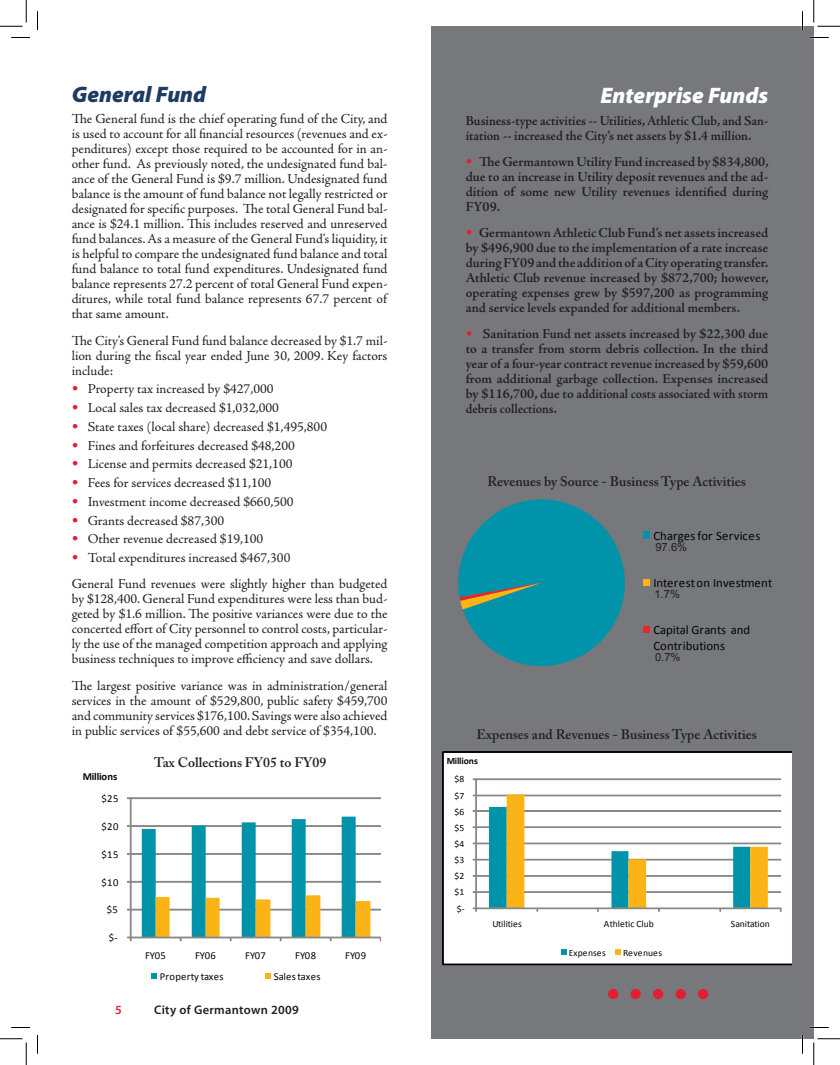
<style>
.page{position:relative;width:840px;height:1065px;background:#fff}
.page>*{position:absolute;margin:0;border:0;box-sizing:border-box;transform-origin:0 0}
.t1{font:italic 900 22.5px "Myriad Pro";color:#fff}
.t2{font:italic 900 22.5px "Myriad Pro";color:#1d3b63}
.t3{font:13.75px/15px "Adobe Jenson Pro";color:#231f20;text-align:justify}
.t4{font:600 13.75px/15px "Adobe Jenson Pro";letter-spacing:-.005em;color:#231f20;text-align:justify}
.t5{font:600 13.75px/15px "Adobe Jenson Pro";letter-spacing:-.005em;color:#231f20;scale:.96 1}
.t6{font:600 13.75px "Adobe Caslon Pro";color:#231f20}
.t7{font:12.75px/15.8px "Calibri";letter-spacing:.01em;color:#040503}
.t8{font:600 12.5px "Myriad Pro";letter-spacing:.025em;color:#231f20}
.t9{font:600 12.5px "Myriad Pro";color:#e31d32}
.t10{font:11.25px "Arial";color:#231f20}
.t11{font:10.62px "Calibri";letter-spacing:.01em;color:#040503}
.t12{font:700 10.62px "Calibri";letter-spacing:-.015em;color:#040503}
.t13{font:10.38px "Calibri";letter-spacing:.01em;color:#040503}
.t14{font:9.62px "Calibri";color:#040503}
.t15{font:700 9.62px "Calibri";letter-spacing:-.015em;color:#040503}
.s1{font-family:"Arial";font-weight:900;color:#e31d32}
</style>
<div class="page">
<div style="left:431px;top:26px;width:383px;height:1013px;background:#76787b"></div>
<svg style="left:458px;top:499px;width:167px;height:167px"></svg>
<div style="left:643px;top:531px;width:7px;height:8px;background:#0093aa"></div>
<div style="left:643px;top:579px;width:7px;height:7px;background:#fbb416"></div>
<div style="left:643px;top:626px;width:7px;height:7px;background:#e42729"></div>
<div style="left:608px;top:989px;width:10px;height:10px;background:#e31d32;border-radius:50%"></div>
<div style="left:631px;top:989px;width:10px;height:10px;background:#e31d32;border-radius:50%"></div>
<div style="left:653px;top:989px;width:10px;height:10px;background:#e31d32;border-radius:50%"></div>
<div style="left:676px;top:989px;width:10px;height:10px;background:#e31d32;border-radius:50%"></div>
<div style="left:698px;top:989px;width:10px;height:10px;background:#e31d32;border-radius:50%"></div>
<svg style="left:443px;top:752px;width:349px;height:213px;background:#e7eae3"></svg>
<div style="left:130px;top:909px;width:251px;height:1px;border:1px solid #888787"></div>
<div style="left:130px;top:881px;width:251px;height:2px;border:1px solid #888787"></div>
<div style="left:130px;top:853px;width:251px;height:2px;border:1px solid #888787"></div>
<div style="left:130px;top:825px;width:251px;height:2px;border:1px solid #888787"></div>
<div style="left:130px;top:797px;width:251px;height:2px;border:1px solid #888787"></div>
<div style="left:130px;top:798px;width:2px;height:140px;border:1px solid #888787"></div>
<div style="left:130px;top:937px;width:251px;height:1px;border:1px solid #888787"></div>
<svg style="left:127px;top:937px;width:5px;height:4px"></svg>
<svg style="left:142px;top:817px;width:228px;height:124px"></svg>
<svg style="left:151px;top:973px;width:6px;height:6px"></svg>
<svg style="left:265px;top:973px;width:5px;height:6px"></svg>
<svg style="left:11px;top:37px;width:19px;height:1px"></svg>
<svg style="left:810px;top:37px;width:19px;height:1px"></svg>
<svg style="left:11px;top:1027px;width:19px;height:1px"></svg>
<svg style="left:810px;top:1027px;width:19px;height:1px"></svg>
<svg style="left:37px;top:11px;width:1px;height:19px"></svg>
<svg style="left:37px;top:1035px;width:1px;height:19px"></svg>
<svg style="left:802px;top:11px;width:1px;height:19px"></svg>
<svg style="left:802px;top:1035px;width:1px;height:19px"></svg>
<svg style="left:0;top:0;width:27px;height:27px"></svg>
<svg style="left:0;top:1039px;width:27px;height:26px"></svg>
<svg style="left:814px;top:0;width:26px;height:27px"></svg>
<svg style="left:814px;top:1039px;width:26px;height:26px"></svg>
<h1 class="t2" style="left:72px;top:79px;width:136px">General Fund</h1>
<p class="t3" style="left:72px;top:112px;width:317px">The General fund is the chief operating fund of the City, and is used to account for all financial resources (revenues and ex&shy;penditures) except those required to be accounted for in an&shy;other fund. As previously noted, the undesignated fund bal&shy;ance of the General Fund is $9.7 million. Undesignated fund balance is the amount of fund balance not legally restricted or designated for specific purposes. The total General Fund bal&shy;ance is $24.1 million. This includes reserved and unreserved fund balances. As a measure of the General Fund’s liquidity, it is helpful to compare the undesignated fund balance and total fund balance to total fund expenditures. Undesignated fund balance represents 27.2 percent of total General Fund expen&shy;ditures, while total fund balance represents 67.7 percent of that same amount.</p>
<p class="t3" style="left:72px;top:333px;width:317px">The City’s General Fund fund balance decreased by $1.7 mil&shy;lion during the fiscal year ended June 30, 2009. Key factors include:</p>
<p class="t3" style="left:72px;top:382px;width:203px"><span class="s1">•</span> Property tax increased by $427,000</p>
<p class="t3" style="left:72px;top:401px;width:209px"><span class="s1">•</span> Local sales tax decreased $1,032,000</p>
<p class="t3" style="left:72px;top:419px;width:257px"><span class="s1">•</span> State taxes (local share) decreased $1,495,800</p>
<p class="t3" style="left:72px;top:438px;width:225px"><span class="s1">•</span> Fines and forfeitures decreased $48,200</p>
<p class="t3" style="left:72px;top:457px;width:222px"><span class="s1">•</span> License and permits decreased $21,100</p>
<p class="t3" style="left:72px;top:476px;width:201px"><span class="s1">•</span> Fees for services decreased $11,100</p>
<p class="t3" style="left:72px;top:494px;width:223px"><span class="s1">•</span> Investment income decreased $660,500</p>
<p class="t3" style="left:72px;top:513px;width:154px"><span class="s1">•</span> Grants decreased $87,300</p>
<p class="t3" style="left:72px;top:532px;width:193px"><span class="s1">•</span> Other revenue decreased $19,100</p>
<p class="t3" style="left:72px;top:545px;width:317px;line-height:26.2px"><span class="s1">•</span> Total expenditures increased $467,300<br>General Fund revenues were slightly higher than budgeted</p>
<p class="t3" style="left:72px;top:592px;width:317px">by $128,400. General Fund expenditures were less than bud&shy;geted by $1.6 million. The positive variances were due to the concerted effort of City personnel to control costs, particular&shy;ly the use of the managed competition approach and applying business techniques to improve efficiency and save dollars.</p>
<p class="t3" style="left:72px;top:678px;width:317px">The largest positive variance was in administration/general services in the amount of $529,800, public safety $459,700 and community services $176,100. Savings were also achieved in public services of $55,600 and debt service of $354,100.</p>
<p class="t12" style="left:83px;top:770px;width:36px">Millions</p>
<p class="t11" style="left:102px;top:792px;width:18px">$25</p>
<p class="t11" style="left:102px;top:820px;width:18px">$20</p>
<p class="t11" style="left:102px;top:848px;width:18px">$15</p>
<p class="t11" style="left:102px;top:875px;width:18px">$10</p>
<p class="t11" style="left:107px;top:903px;width:13px">$5</p>
<p class="t11" style="left:109px;top:931px;width:10px">$-</p>
<p class="t6" style="left:154px;top:754px;width:174px">Tax Collections FY05 to FY09</p>
<p class="t11" style="left:145px;top:949px;width:22px">FY05</p>
<p class="t11" style="left:195px;top:949px;width:22px">FY06</p>
<p class="t11" style="left:245px;top:949px;width:22px">FY07</p>
<p class="t11" style="left:295px;top:949px;width:22px">FY08</p>
<p class="t11" style="left:345px;top:949px;width:22px">FY09</p>
<p class="t11" style="left:160px;top:969px;width:65px">Property taxes</p>
<p class="t11" style="left:274px;top:969px;width:48px">Sales taxes</p>
<p class="t9" style="left:115px;top:1002px;width:8px">5</p>
<p class="t8" style="left:154px;top:1002px;width:146px">City of Germantown 2009</p>
<h1 class="t1" style="left:600px;top:81px;width:169px">Enterprise Funds</h1>
<p class="t5" style="left:466px;top:113px;width:317px">Business-type activities -- Utilities, Athletic Club, and San&shy;itation -- increased the City’s net assets by $1.4 million.</p>
<p class="t4" style="left:466px;top:154px;width:304px"><span class="s1">•</span> The Germantown Utility Fund increased by $834,800, due to an increase in Utility deposit revenues and the ad&shy;dition of some new Utility revenues identified during FY09.</p>
<p class="t4" style="left:466px;top:226px;width:304px"><span class="s1">•</span> Germantown Athletic Club Fund’s net assets increased by $496,900 due to the implementation of a rate increase during FY09 and the addition of a City operating transfer.<br>Athletic Club revenue increased by $872,700; however, operating expenses grew by $597,200 as programming and service levels expanded for additional members.</p>
<p class="t4" style="left:466px;top:327px;width:304px"><span class="s1">•</span> Sanitation Fund net assets increased by $22,300 due to a transfer from storm debris collection. In the third year of a four-year contract revenue increased by $59,600 from additional garbage collection. Expenses increased by $116,700, due to additional costs associated with storm debris collections.</p>
<p class="t6" style="left:487px;top:473px;width:260px">Revenues by Source - Business Type Activities</p>
<p class="t7" style="left:653px;top:527px;width:108px">Charges for Services</p>
<p class="t7" style="left:653px;top:574px;width:121px">Interest on Investment</p>
<p class="t7" style="left:653px;top:622px;width:98px">Capital Grants and<br>Contributions</p>
<p class="t13" style="left:664px;top:532px;width:89px">Charges for Services</p>
<p class="t10" style="left:655px;top:540px;width:33px">97.6%</p>
<p class="t10" style="left:654px;top:586px;width:27px">1.7%</p>
<p class="t13" style="left:664px;top:622px;width:60px">Contributions</p>
<p class="t10" style="left:655px;top:649px;width:27px">0.7%</p>
<p class="t6" style="left:476px;top:726px;width:282px">Expenses and Revenues - Business Type Activities</p>
<p class="t15" style="left:447px;top:755px;width:33px">Millions</p>
<p class="t14" style="left:454px;top:773px;width:12px">$8</p>
<p class="t14" style="left:454px;top:789px;width:12px">$7</p>
<p class="t14" style="left:454px;top:806px;width:12px">$6</p>
<p class="t14" style="left:454px;top:822px;width:12px">$5</p>
<p class="t14" style="left:454px;top:838px;width:12px">$4</p>
<p class="t14" style="left:454px;top:854px;width:12px">$3</p>
<p class="t14" style="left:454px;top:870px;width:12px">$2</p>
<p class="t14" style="left:454px;top:886px;width:12px">$1</p>
<p class="t14" style="left:457px;top:902px;width:10px">$-</p>
<p class="t14" style="left:492px;top:918px;width:31px">Utilities</p>
<p class="t14" style="left:604px;top:918px;width:52px">Athletic Club</p>
<p class="t14" style="left:731px;top:918px;width:40px">Sanitation</p>
<p class="t14" style="left:569px;top:946px;width:38px">Expenses</p>
<p class="t14" style="left:623px;top:946px;width:41px">Revenues</p>
</div>
